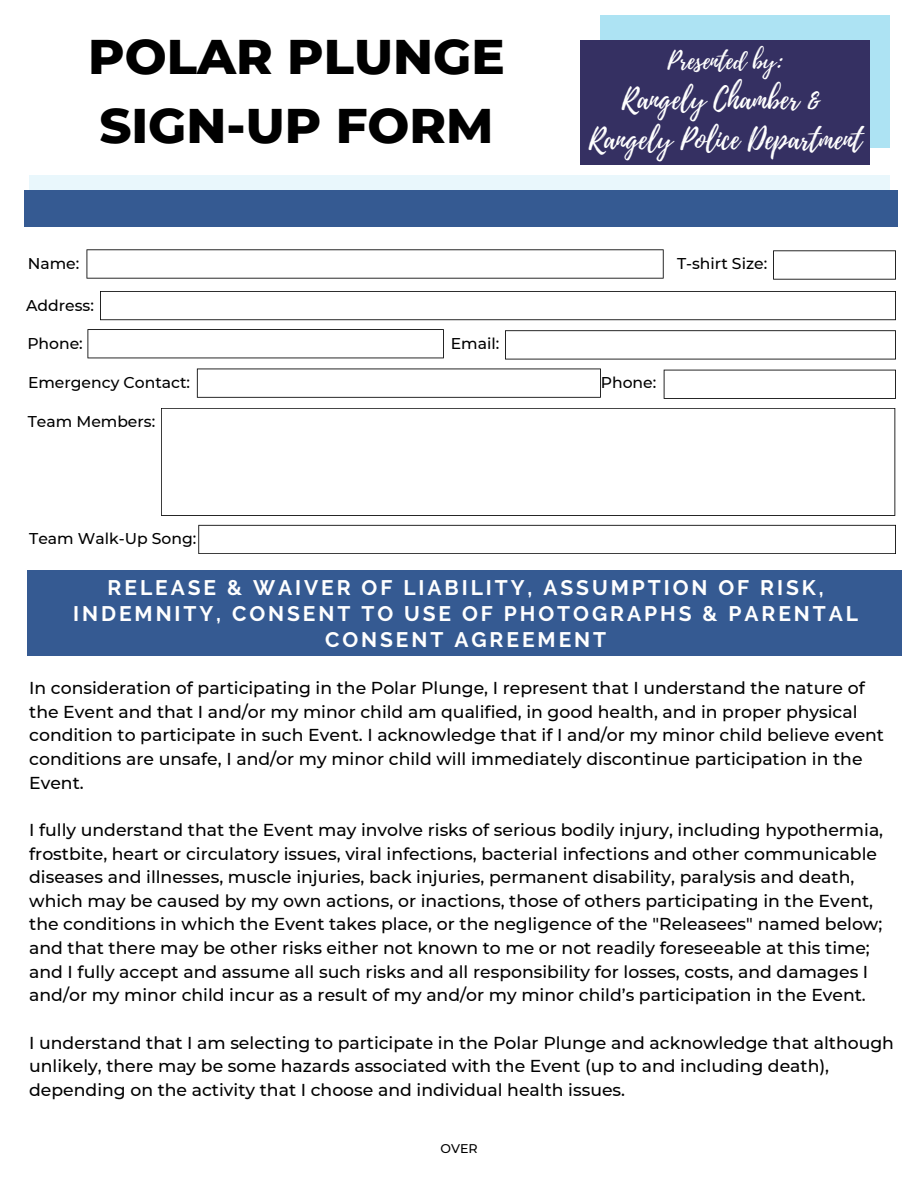
<style>
.page{position:relative;width:918px;height:1188px;background:#fff}
.page>*{position:absolute;margin:0;border:0;box-sizing:border-box;transform-origin:0 0}
.t1{font:800 49.65px "Montserrat";color:#000}
.t2{font:28.65px "Playlist Script";color:#fff}
.t3{font:24.15px "Playlist Script";color:#fff}
.t4{font:700 21px/25.8px "Raleway";letter-spacing:.14em;color:#fff;text-align:center}
.t5{font:500 17.25px/23.7px "Montserrat";color:#000}
.t6{font:500 15.6px "Montserrat";color:#000}
.t7{font:500 12.6px "Montserrat";color:#000}
</style>
<div class="page">
<div style="left:29px;top:175px;width:861px;height:39px;background:#e9f7fc"></div>
<div style="left:24px;top:190px;width:873px;height:37px;background:#355a92"></div>
<svg style="left:86px;top:249px;width:578px;height:30px"></svg>
<svg style="left:100px;top:291px;width:796px;height:29px"></svg>
<svg style="left:161px;top:408px;width:734px;height:108px"></svg>
<svg style="left:198px;top:525px;width:698px;height:29px"></svg>
<svg style="left:87px;top:329px;width:357px;height:29px"></svg>
<svg style="left:505px;top:330px;width:391px;height:30px"></svg>
<div style="left:27px;top:570px;width:875px;height:85px;background:#355a92"></div>
<div style="left:601px;top:15px;width:289px;height:133px;background:#ade3f3"></div>
<div style="left:581px;top:41px;width:289px;height:124px;background:#353062"></div>
<svg style="left:773px;top:250px;width:123px;height:30px"></svg>
<svg style="left:197px;top:369px;width:404px;height:29px"></svg>
<svg style="left:664px;top:370px;width:232px;height:29px"></svg>
<p class="t1" style="left:88px;top:26px;width:418px">POLAR PLUNGE</p>
<p class="t1" style="left:99px;top:95px;width:396px">SIGN-UP FORM</p>
<p class="t6" style="left:28px;top:254px;width:53px">Name:</p>
<p class="t6" style="left:26px;top:295px;width:69px">Address:</p>
<p class="t6" style="left:27px;top:334px;width:57px">Phone:</p>
<p class="t6" style="left:451px;top:334px;width:50px">Email:</p>
<p class="t3" style="left:668px;top:44px;width:117px">Presented by:</p>
<p class="t2" style="left:622px;top:78px;width:200px">Rangely Chamber &amp;</p>
<p class="t2" style="left:589px;top:119px;width:275px">Rangely Police Department</p>
<p class="t6" style="left:677px;top:254px;width:92px">T-shirt Size:</p>
<p class="t6" style="left:28px;top:373px;width:164px">Emergency Contact:</p>
<p class="t6" style="left:601px;top:373px;width:57px">Phone:</p>
<p class="t6" style="left:28px;top:412px;width:129px">Team Members:</p>
<p class="t6" style="left:29px;top:529px;width:169px">Team Walk-Up Song:</p>
<p class="t4" style="left:73px;top:575px;width:786px">RELEASE &amp; WAIVER OF LIABILITY, ASSUMPTION OF RISK,<br>INDEMNITY, CONSENT TO USE OF PHOTOGRAPHS &amp; PARENTAL<br>CONSENT AGREEMENT</p>
<p class="t5" style="left:29px;top:676px;width:856px">In consideration of participating in the Polar Plunge, I represent that I understand the nature of the Event and that I and/or my minor child am qualified, in good health, and in proper physical condition to participate in such Event. I acknowledge that if I and/or my minor child believe event conditions are unsafe, I and/or my minor child will immediately discontinue participation in the Event.</p>
<p class="t5" style="left:29px;top:818px;width:856px">I fully understand that the Event may involve risks of serious bodily injury, including hypothermia, frostbite, heart or circulatory issues, viral infections, bacterial infections and other communicable diseases and illnesses, muscle injuries, back injuries, permanent disability, paralysis and death, which may be caused by my own actions, or inactions, those of others participating in the Event, the conditions in which the Event takes place, or the negligence of the "Releasees" named below; and that there may be other risks either not known to me or not readily foreseeable at this time; and I fully accept and assume all such risks and all responsibility for losses, costs, and damages I and/or my minor child incur as a result of my and/or my minor child’s participation in the Event.</p>
<p class="t5" style="left:29px;top:1031px;width:866px">I understand that I am selecting to participate in the Polar Plunge and acknowledge that although unlikely, there may be some hazards associated with the Event (up to and including death), depending on the activity that I choose and individual health issues.</p>
<p class="t7" style="left:441px;top:1141px;width:39px">OVER</p>
</div>
